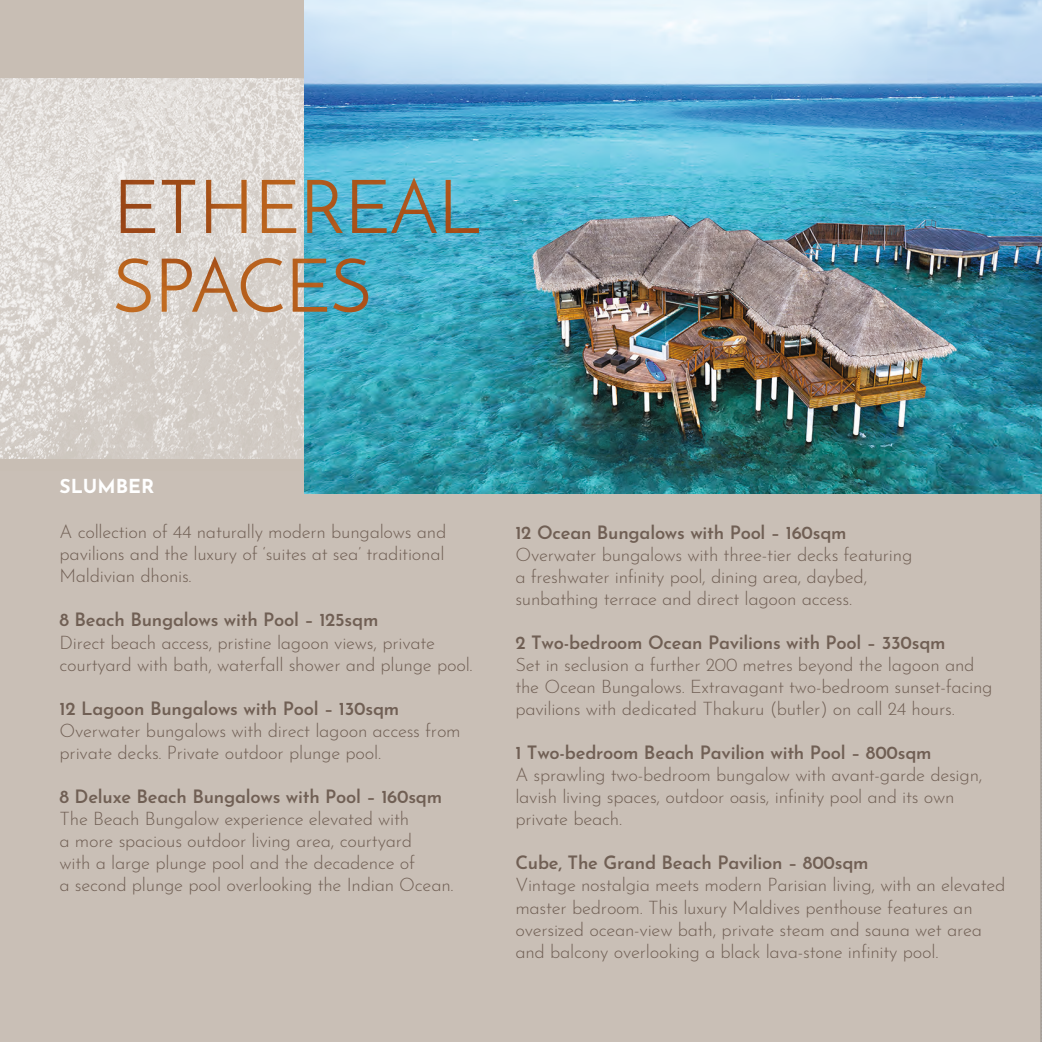
<style>
.page{position:relative;width:1042px;height:1042px;background:#c9bfb6}
.page>*{position:absolute;margin:0;border:0;box-sizing:border-box;transform-origin:0 0}
.t1{font:700 19.25px "Josefin Sans";color:#fff}
.t2{font:300 18.38px/22.1px "Josefin Sans";letter-spacing:-.015em;color:#705f54}
.t3{font:600 18.38px "Josefin Sans";letter-spacing:-.015em;color:#705f54}
</style>
<div class="page">
<hr style="left:1040px;top:0;width:2px;height:1042px;background:#131413">
<svg style="left:1041px;top:494px;width:1px;height:548px"></svg>
<img style="left:0;top:78px;width:304px;height:380px">
<img style="left:304px;top:0;width:738px;height:494px">
<img style="left:121px;top:177px;width:358px;height:135px">
<p class="t1" style="left:60px;top:469px;width:96px">SLUMBER</p>
<p class="t2" style="left:60px;top:519px;width:388px;text-align:justify">A collection of 44 naturally modern bungalows and pavilions and the luxury of ‘suites at sea’ traditional Maldivian dhonis.</p>
<p class="t3" style="left:60px;top:604px;width:320px">8 Beach Bungalows with Pool – 125sqm</p>
<p class="t2" style="left:60px;top:629px;width:415px">Direct beach access, pristine lagoon views, private courtyard with bath, waterfall shower and plunge pool.</p>
<p class="t3" style="left:60px;top:692px;width:341px">12 Lagoon Bungalows with Pool – 130sqm</p>
<p class="t2" style="left:60px;top:717px;width:403px">Overwater bungalows with direct lagoon access from private decks. Private outdoor plunge pool.</p>
<p class="t3" style="left:60px;top:781px;width:384px">8 Deluxe Beach Bungalows with Pool – 160sqm</p>
<p class="t2" style="left:60px;top:806px;width:395px">The Beach Bungalow experience elevated with<br>a more spacious outdoor living area, courtyard<br>with a large plunge pool and the decadence of<br>a second plunge pool overlooking the Indian Ocean.</p>
<p class="t3" style="left:515px;top:516px;width:333px">12 Ocean Bungalows with Pool – 160sqm</p>
<p class="t2" style="left:515px;top:541px;width:398px">Overwater bungalows with three-tier decks featuring a freshwater infinity pool, dining area, daybed, sunbathing terrace and direct lagoon access.</p>
<p class="t3" style="left:515px;top:627px;width:432px">2 Two-bedroom Ocean Pavilions with Pool – 330sqm</p>
<p class="t2" style="left:515px;top:652px;width:479px">Set in seclusion a further 200 metres beyond the lagoon and the Ocean Bungalows. Extravagant two-bedroom sunset-facing pavilions with dedicated Thakuru (butler) on call 24 hours.</p>
<p class="t3" style="left:515px;top:737px;width:418px">1 Two-bedroom Beach Pavilion with Pool – 800sqm</p>
<p class="t2" style="left:515px;top:762px;width:469px">A sprawling two-bedroom bungalow with avant-garde design, lavish living spaces, outdoor oasis, infinity pool and its own private beach.</p>
<p class="t3" style="left:515px;top:847px;width:355px">Cube, The Grand Beach Pavilion – 800sqm</p>
<p class="t2" style="left:515px;top:872px;width:491px">Vintage nostalgia meets modern Parisian living, with an elevated master bedroom. This luxury Maldives penthouse features an oversized ocean-view bath, private steam and sauna wet area and balcony overlooking a black lava-stone infinity pool.</p>
</div>
